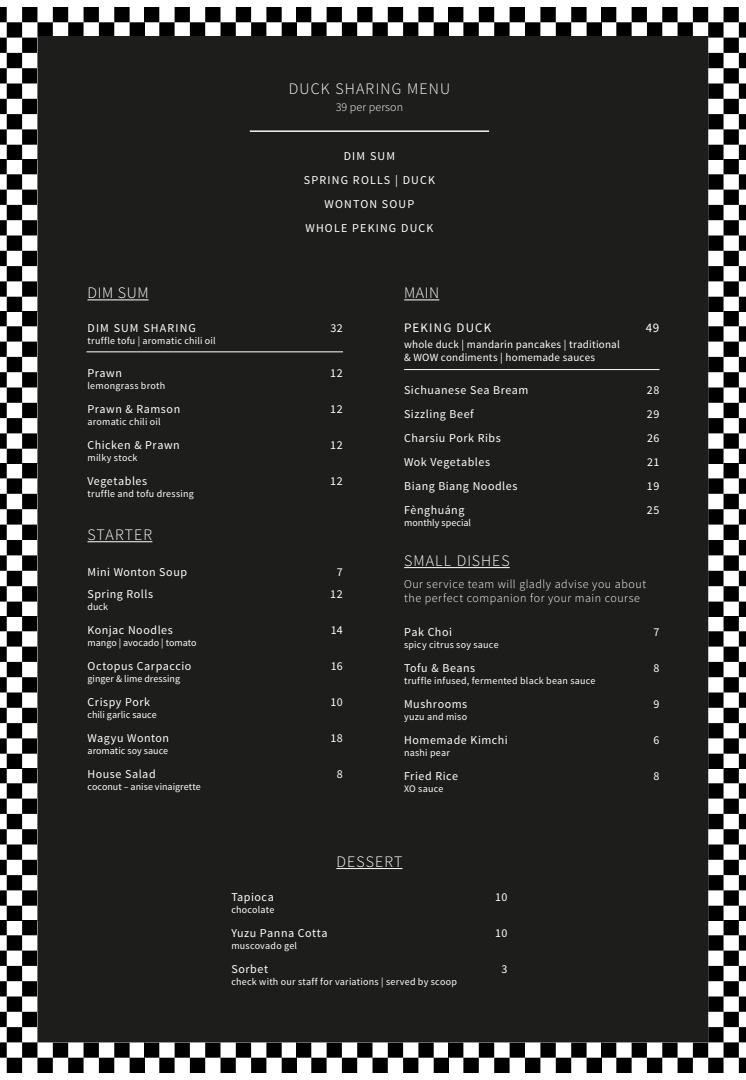
<style>
.page{position:relative;width:746px;height:1080px;background:#fff}
.page>*{position:absolute;margin:0;border:0;box-sizing:border-box;transform-origin:0 0}
.Absatzformat_1{font:300 16px "Source Sans Pro";letter-spacing:.075em;color:#fff}
.Absatzformat_1-2{font:13px "Source Sans Pro";letter-spacing:.09em;color:#fff}
.Absatzformat_1-3{font:12px "Source Sans Pro";letter-spacing:.045em;color:#fff}
.Absatzformat_1-4{font:300 12px/14.4px "Source Sans Pro";letter-spacing:.04em;color:#fff}
.Absatzformat_1-5{font:12px "Source Sans Pro";letter-spacing:.1em;color:#fff}
.Absatzformat_1-6{font:12px "Source Sans Pro";letter-spacing:.09em;color:#fff}
.Absatzformat_1-7{font:300 12px "Source Sans Pro";letter-spacing:.01em;color:#fff}
.Absatzformat_2{font:11px "Source Sans Pro";letter-spacing:.02em;color:#fff}
.Absatzformat_2-2{font:10px "Source Sans Pro";letter-spacing:.02em;color:#fff}
.Absatzformat_2-3{font:10px "Source Sans Pro";color:#fff}
.Absatzformat_1-8{font:10px "Source Sans Pro";letter-spacing:.005em;color:#fff}
</style>
<div class="page">
<img style="left:0;top:8px;width:746px;height:1064px">
<div style="left:38px;top:37px;width:669px;height:1005px;background:#1d1d1b"></div>
<hr style="left:87px;top:299px;width:61px;height:1px;background:#fff">
<hr style="left:404px;top:567px;width:105px;height:1px;background:#fff">
<hr style="left:404px;top:299px;width:35px;height:1px;background:#fff">
<hr style="left:87px;top:541px;width:65px;height:1px;background:#fff">
<hr style="left:86px;top:352px;width:257px;height:1px;background:#fff">
<hr style="left:250px;top:131px;width:239px;height:1px;background:#fff">
<hr style="left:404px;top:369px;width:255px;height:1px;background:#fff">
<hr style="left:336px;top:868px;width:66px;height:1px;background:#fff">
<p class="Absatzformat_1" style="left:289px;top:79px;width:163px">DUCK SHARING MENU</p>
<p class="Absatzformat_1-7" style="left:335px;top:100px;width:69px">39 per person</p>
<p class="Absatzformat_1-3" style="left:344px;top:149px;width:53px">DIM SUM</p>
<p class="Absatzformat_1-5" style="left:304px;top:173px;width:133px">SPRING ROLLS | DUCK</p>
<p class="Absatzformat_1-5" style="left:324px;top:197px;width:91px">WONTON SOUP</p>
<p class="Absatzformat_1-5" style="left:305px;top:221px;width:129px">WHOLE PEKING DUCK</p>
<p class="Absatzformat_1" style="left:87px;top:283px;width:62px">DIM SUM</p>
<p class="Absatzformat_1-6" style="left:87px;top:321px;width:110px">DIM SUM SHARING</p>
<p class="Absatzformat_1-3" style="left:330px;top:321px;width:14px">32</p>
<p class="Absatzformat_2-2" style="left:87px;top:335px;width:130px">truffle tofu | aromatic chili oil</p>
<p class="Absatzformat_1-3" style="left:87px;top:365px;width:36px">Prawn</p>
<p class="Absatzformat_1-3" style="left:330px;top:365px;width:14px">12</p>
<p class="Absatzformat_2-2" style="left:87px;top:379px;width:79px">lemongrass broth</p>
<p class="Absatzformat_1-3" style="left:87px;top:401px;width:94px">Prawn &amp; Ramson</p>
<p class="Absatzformat_1-3" style="left:330px;top:401px;width:14px">12</p>
<p class="Absatzformat_2-2" style="left:87px;top:415px;width:75px">aromatic chili oil</p>
<p class="Absatzformat_1-3" style="left:87px;top:437px;width:94px">Chicken &amp; Prawn</p>
<p class="Absatzformat_1-3" style="left:330px;top:437px;width:14px">12</p>
<p class="Absatzformat_2-2" style="left:87px;top:451px;width:51px">milky stock</p>
<p class="Absatzformat_1-3" style="left:87px;top:473px;width:61px">Vegetables</p>
<p class="Absatzformat_1-3" style="left:330px;top:473px;width:14px">12</p>
<p class="Absatzformat_2-2" style="left:87px;top:487px;width:108px">truffle and tofu dressing</p>
<p class="Absatzformat_1" style="left:87px;top:525px;width:66px">STARTER</p>
<p class="Absatzformat_1-3" style="left:87px;top:565px;width:101px">Mini Wonton Soup</p>
<p class="Absatzformat_1-3" style="left:337px;top:565px;width:7px">7</p>
<p class="Absatzformat_1-3" style="left:87px;top:587px;width:67px">Spring Rolls</p>
<p class="Absatzformat_1-3" style="left:330px;top:587px;width:14px">12</p>
<p class="Absatzformat_2-2" style="left:87px;top:601px;width:22px">duck</p>
<p class="Absatzformat_1-3" style="left:87px;top:623px;width:87px">Konjac Noodles</p>
<p class="Absatzformat_1-3" style="left:330px;top:623px;width:14px">14</p>
<p class="Absatzformat_2-3" style="left:87px;top:637px;width:110px">mango | avocado | tomato</p>
<p class="Absatzformat_1-3" style="left:87px;top:659px;width:105px">Octopus Carpaccio</p>
<p class="Absatzformat_1-3" style="left:330px;top:659px;width:14px">16</p>
<p class="Absatzformat_2-3" style="left:87px;top:673px;width:94px">ginger &amp; lime dressing</p>
<p class="Absatzformat_1-3" style="left:87px;top:695px;width:64px">Crispy Pork</p>
<p class="Absatzformat_1-3" style="left:330px;top:695px;width:14px">10</p>
<p class="Absatzformat_2-3" style="left:87px;top:709px;width:71px">chili garlic sauce</p>
<p class="Absatzformat_1-3" style="left:87px;top:731px;width:83px">Wagyu Wonton</p>
<p class="Absatzformat_1-3" style="left:330px;top:731px;width:14px">18</p>
<p class="Absatzformat_2-3" style="left:87px;top:745px;width:82px">aromatic soy sauce</p>
<p class="Absatzformat_1-3" style="left:87px;top:767px;width:70px">House Salad</p>
<p class="Absatzformat_1-3" style="left:337px;top:767px;width:7px">8</p>
<p class="Absatzformat_2-3" style="left:87px;top:781px;width:115px">coconut – anise vinaigrette</p>
<p class="Absatzformat_1" style="left:404px;top:283px;width:37px">MAIN</p>
<p class="Absatzformat_1-2" style="left:404px;top:320px;width:89px">PEKING DUCK</p>
<p class="Absatzformat_1-2" style="left:646px;top:320px;width:15px">49</p>
<p class="Absatzformat_2" style="left:404px;top:338px;width:217px">whole duck | mandarin pancakes | traditional</p>
<p class="Absatzformat_2" style="left:404px;top:351px;width:192px">&amp; WOW condiments | homemade sauces</p>
<p class="Absatzformat_1-3" style="left:404px;top:382px;width:126px">Sichuanese Sea Bream</p>
<p class="Absatzformat_1-3" style="left:647px;top:382px;width:14px">28</p>
<p class="Absatzformat_1-3" style="left:404px;top:406px;width:71px">Sizzling Beef</p>
<p class="Absatzformat_1-3" style="left:646px;top:406px;width:14px">29</p>
<p class="Absatzformat_1-3" style="left:404px;top:430px;width:98px">Charsiu Pork Ribs</p>
<p class="Absatzformat_1-3" style="left:647px;top:430px;width:14px">26</p>
<p class="Absatzformat_1-3" style="left:404px;top:454px;width:87px">Wok Vegetables</p>
<p class="Absatzformat_1-3" style="left:647px;top:454px;width:14px">21</p>
<p class="Absatzformat_1-3" style="left:404px;top:478px;width:115px">Biang Biang Noodles</p>
<p class="Absatzformat_1-3" style="left:647px;top:478px;width:14px">19</p>
<p class="Absatzformat_1-3" style="left:404px;top:502px;width:62px">Fènghuáng</p>
<p class="Absatzformat_1-3" style="left:646px;top:502px;width:14px">25</p>
<p class="Absatzformat_1-8" style="left:404px;top:516px;width:68px">monthly special</p>
<p class="Absatzformat_1" style="left:404px;top:551px;width:107px">SMALL DISHES</p>
<p class="Absatzformat_1-4" style="left:404px;top:577px;width:243px">Our service team will gladly advise you about the perfect companion for your main course</p>
<p class="Absatzformat_1-3" style="left:404px;top:625px;width:49px">Pak Choi</p>
<p class="Absatzformat_1-3" style="left:653px;top:625px;width:7px">7</p>
<p class="Absatzformat_2-2" style="left:404px;top:639px;width:96px">spicy citrus soy sauce</p>
<p class="Absatzformat_1-3" style="left:404px;top:661px;width:73px">Tofu &amp; Beans</p>
<p class="Absatzformat_1-3" style="left:653px;top:661px;width:7px">8</p>
<p class="Absatzformat_2-2" style="left:404px;top:675px;width:193px">truffle infused, fermented black bean sauce</p>
<p class="Absatzformat_1-3" style="left:404px;top:697px;width:65px">Mushrooms</p>
<p class="Absatzformat_1-3" style="left:653px;top:697px;width:7px">9</p>
<p class="Absatzformat_2-2" style="left:404px;top:711px;width:64px">yuzu and miso</p>
<p class="Absatzformat_1-3" style="left:404px;top:733px;width:105px">Homemade Kimchi</p>
<p class="Absatzformat_1-3" style="left:653px;top:733px;width:7px">6</p>
<p class="Absatzformat_2-2" style="left:404px;top:747px;width:47px">nashi pear</p>
<p class="Absatzformat_1-3" style="left:404px;top:769px;width:55px">Fried Rice</p>
<p class="Absatzformat_1-3" style="left:653px;top:769px;width:7px">8</p>
<p class="Absatzformat_2-2" style="left:404px;top:783px;width:41px">XO sauce</p>
<p class="Absatzformat_1" style="left:336px;top:852px;width:68px">DESSERT</p>
<p class="Absatzformat_1-3" style="left:231px;top:890px;width:44px">Tapioca</p>
<p class="Absatzformat_1-3" style="left:495px;top:890px;width:14px">10</p>
<p class="Absatzformat_2-2" style="left:231px;top:903px;width:44px">chocolate</p>
<p class="Absatzformat_1-3" style="left:231px;top:926px;width:98px">Yuzu Panna Cotta</p>
<p class="Absatzformat_1-3" style="left:495px;top:926px;width:14px">10</p>
<p class="Absatzformat_2-2" style="left:231px;top:939px;width:67px">muscovado gel</p>
<p class="Absatzformat_1-3" style="left:231px;top:962px;width:38px">Sorbet</p>
<p class="Absatzformat_1-3" style="left:501px;top:962px;width:7px">3</p>
<p class="Absatzformat_2-2" style="left:231px;top:975px;width:227px">check with our staff for variations | served by scoop</p>
</div>
